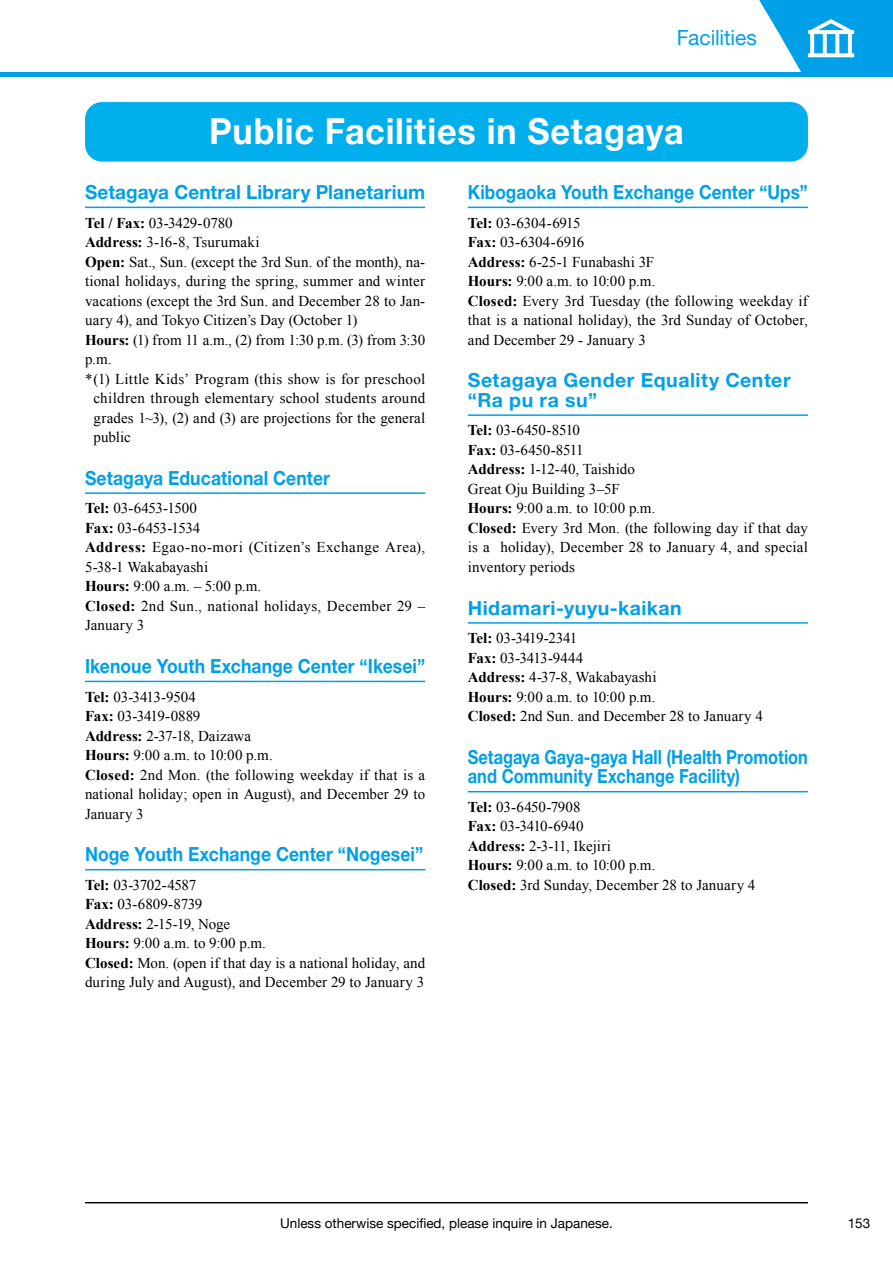
<style>
.page{position:relative;width:893px;height:1263px;background:#fff}
.page>*{position:absolute;margin:0;border:0;box-sizing:border-box;transform-origin:0 0}
.t1{font:700 36px "Helvetica Neue LT Std";letter-spacing:.02em;color:#fff;scale:.95 1}
.t2{font:21px "Helvetica Neue LT Std";letter-spacing:-.005em;color:#00a0e9}
.t3{font:700 19.5px "Helvetica Neue LT Std";letter-spacing:.005em;color:#00a0e9;scale:.9 1}
.t4{font:700 19.5px/19.5px "Helvetica Neue LT Std";letter-spacing:.005em;color:#00a0e9;scale:.84 1}
.t5{font:700 19.5px/19.5px "Helvetica Neue LT Std";letter-spacing:.025em;color:#00a0e9}
.t6{font:700 19.5px "Helvetica Neue LT Std";letter-spacing:.005em;color:#00a0e9}
.t7{font:700 19.5px "Helvetica Neue LT Std";letter-spacing:.005em;color:#00a0e9;scale:.88 1}
.t8{font:15px/19.5px "Times New Roman";letter-spacing:.01em;color:#000}
.t9{font:15px "Times New Roman";letter-spacing:-.015em;color:#000}
.t10{font:13.5px "Helvetica Neue";color:#000}
.s1{font-weight:700}
</style>
<div class="page">
<hr style="left:85px;top:1202px;width:723px;height:1px;background:#000">
<div style="left:0;top:72px;width:893px;height:5px;background:#00a0e9"></div>
<svg style="left:759px;top:0;width:134px;height:72px"></svg>
<hr style="left:85px;top:207px;width:340px;height:1px;background:#00a0e9">
<hr style="left:85px;top:492px;width:340px;height:2px;background:#00a0e9">
<hr style="left:85px;top:681px;width:340px;height:1px;background:#00a0e9">
<hr style="left:85px;top:869px;width:340px;height:1px;background:#00a0e9">
<hr style="left:468px;top:207px;width:340px;height:1px;background:#00a0e9">
<hr style="left:468px;top:414px;width:340px;height:2px;background:#00a0e9">
<hr style="left:468px;top:622px;width:340px;height:2px;background:#00a0e9">
<hr style="left:468px;top:791px;width:340px;height:1px;background:#00a0e9">
<div style="left:85px;top:102px;width:723px;height:60px;background:#00afec;border-radius:17px"></div>
<h2 class="t2" style="left:677px;top:25px;width:82px">Facilities</h2>
<h1 class="t1" style="left:209px;top:109px;width:501px">Public Facilities in Setagaya</h1>
<h3 class="t6" style="left:85px;top:180px;width:342px">Setagaya Central Library Planetarium</h3>
<p class="t9" style="left:85px;top:212px;width:149px"><span class="s1">Tel / Fax:</span> 03-3429-0780</p>
<p class="t8" style="left:85px;top:232px;width:176px"><span class="s1">Address:</span> 3-16-8, Tsurumaki</p>
<p class="t8" style="left:85px;top:252px;width:342px"><span class="s1">Open:</span> Sat., Sun. (except the 3rd Sun. of the month), na-</p>
<p class="t8" style="left:85px;top:271px;width:342px">tional holidays, during the spring, summer and winter</p>
<p class="t8" style="left:85px;top:291px;width:342px">vacations (except the 3rd Sun. and December 28 to Jan-</p>
<p class="t8" style="left:85px;top:310px;width:274px">uary 4), and Tokyo Citizen’s Day (October 1)</p>
<p class="t8" style="left:85px;top:330px;width:342px"><span class="s1">Hours:</span> (1) from 11 a.m., (2) from 1:30 p.m. (3) from 3:30</p>
<p class="t8" style="left:85px;top:349px;width:28px">p.m.</p>
<p class="t8" style="left:85px;top:369px;width:342px">* (1) Little Kids’ Program (this show is for preschool</p>
<p class="t8" style="left:94px;top:388px;width:333px">children through elementary school students around</p>
<p class="t8" style="left:94px;top:408px;width:333px">grades 1~3), (2) and (3) are projections for the general</p>
<p class="t8" style="left:94px;top:427px;width:39px">public</p>
<h3 class="t3" style="left:85px;top:466px;width:274px">Setagaya Educational Center</h3>
<p class="t8" style="left:85px;top:498px;width:342px"><span class="s1">Tel:</span> 03-6453-1500<br><span class="s1">Fax:</span> 03-6453-1534<br><span class="s1">Address:</span> Egao-no-mori (Citizen’s Exchange Area),<br>5-38-1 Wakabayashi<br><span class="s1">Hours:</span> 9:00 a.m. – 5:00 p.m.<br><span class="s1">Closed:</span> 2nd Sun., national holidays, December 29 –<br>January 3</p>
<h3 class="t3" style="left:85px;top:654px;width:379px">Ikenoue Youth Exchange Center “Ikesei”</h3>
<p class="t8" style="left:85px;top:687px;width:342px"><span class="s1">Tel:</span> 03-3413-9504<br><span class="s1">Fax:</span> 03-3419-0889<br><span class="s1">Address:</span> 2-37-18, Daizawa<br><span class="s1">Hours:</span> 9:00 a.m. to 10:00 p.m.<br><span class="s1">Closed:</span> 2nd Mon. (the following weekday if that is a national holiday; open in August), and December 29 to<br>January 3</p>
<h3 class="t3" style="left:85px;top:842px;width:377px">Noge Youth Exchange Center “Nogesei”</h3>
<p class="t8" style="left:85px;top:875px;width:342px"><span class="s1">Tel:</span> 03-3702-4587<br><span class="s1">Fax:</span> 03-6809-8739<br><span class="s1">Address:</span> 2-15-19, Noge<br><span class="s1">Hours:</span> 9:00 a.m. to 9:00 p.m.<br><span class="s1">Closed:</span> Mon. (open if that day is a national holiday, and during July and August), and December 29 to January 3</p>
<h3 class="t7" style="left:468px;top:180px;width:388px">Kibogaoka Youth Exchange Center “Ups”</h3>
<p class="t8" style="left:468px;top:213px;width:342px"><span class="s1">Tel:</span> 03-6304-6915<br><span class="s1">Fax:</span> 03-6304-6916<br><span class="s1">Address:</span> 6-25-1 Funabashi 3F<br><span class="s1">Hours:</span> 9:00 a.m. to 10:00 p.m.<br><span class="s1">Closed:</span> Every 3rd Tuesday (the following weekday if that is a national holiday), the 3rd Sunday of October, and December 29 - January 3</p>
<h3 class="t5" style="left:468px;top:370px;width:324px">Setagaya Gender Equality Center “Ra pu ra su”</h3>
<p class="t8" style="left:468px;top:420px;width:342px"><span class="s1">Tel:</span> 03-6450-8510<br><span class="s1">Fax:</span> 03-6450-8511<br><span class="s1">Address:</span> 1-12-40, Taishido<br>Great Oju Building 3–5F<br><span class="s1">Hours:</span> 9:00 a.m. to 10:00 p.m.<br><span class="s1">Closed:</span> Every 3rd Mon. (the following day if that day is a holiday), December 28 to January 4, and special inventory periods</p>
<h3 class="t5" style="left:468px;top:597px;width:216px">Hidamari-yuyu-kaikan</h3>
<p class="t8" style="left:468px;top:628px;width:297px"><span class="s1">Tel:</span> 03-3419-2341<br><span class="s1">Fax:</span> 03-3413-9444<br><span class="s1">Address:</span> 4-37-8, Wakabayashi<br><span class="s1">Hours:</span> 9:00 a.m. to 10:00 p.m.<br><span class="s1">Closed:</span> 2nd Sun. and December 28 to January 4</p>
<h3 class="t4" style="left:468px;top:747px;width:406px">Setagaya Gaya-gaya Hall (Health Promotion and Community Exchange Facility)</h3>
<p class="t8" style="left:468px;top:797px;width:289px"><span class="s1">Tel:</span> 03-6450-7908<br><span class="s1">Fax:</span> 03-3410-6940<br><span class="s1">Address:</span> 2-3-11, Ikejiri<br><span class="s1">Hours:</span> 9:00 a.m. to 10:00 p.m.<br><span class="s1">Closed:</span> 3rd Sunday, December 28 to January 4</p>
<p class="t10" style="left:280px;top:1213px;width:334px">Unless otherwise specified, please inquire in Japanese.</p>
<p class="t10" style="left:848px;top:1213px;width:24px">153</p>
</div>
